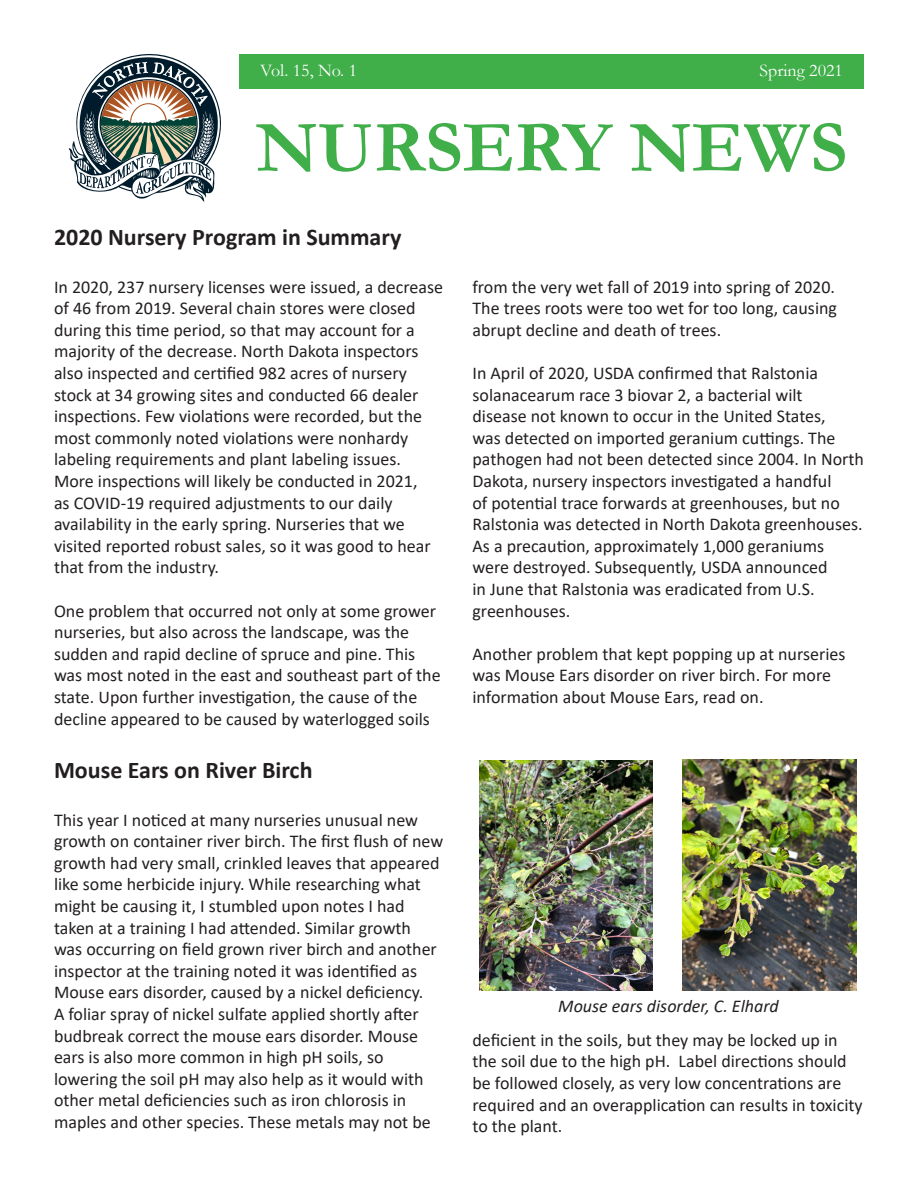
<style>
.page{position:relative;width:918px;height:1188px;background:#fff}
.page>*{position:absolute;margin:0;border:0;box-sizing:border-box;transform-origin:0 0}
.t1{font:700 73.5px "Garamond";color:#40ae49}
.t2{font:700 24px "Calibri";color:#231f20}
.t3{font:18px/21.6px "Calibri";color:#231f20}
.t4{font:italic 18px "Calibri";color:#231f20}
.t5{font:18px "Garamond";color:#fff}
</style>
<div class="page">
<svg style="left:69px;top:54px;width:152px;height:148px"></svg>
<div style="left:239px;top:54px;width:625px;height:34px;background:#40ae49"></div>
<img style="left:683px;top:760px;width:173px;height:230px">
<img style="left:480px;top:760px;width:172px;height:230px">
<p class="t5" style="left:260px;top:58px;width:99px">Vol. 15, No. 1</p>
<p class="t5" style="left:760px;top:58px;width:85px">Spring 2021</p>
<p class="t1" style="left:256px;top:98px;width:593px">NURSERY NEWS</p>
<p class="t2" style="left:54px;top:220px;width:349px">2020 Nursery Program in Summary</p>
<p class="t3" style="left:54px;top:275px;width:391px">In 2020, 237 nursery licenses were issued, a decrease of 46 from 2019. Several chain stores were closed during this time period, so that may account for a majority of the decrease. North Dakota inspectors also inspected and certified 982 acres of nursery stock at 34 growing sites and conducted 66 dealer inspections. Few violations were recorded, but the most commonly noted violations were nonhardy labeling requirements and plant labeling issues.<br>More inspections will likely be conducted in 2021,<br>as COVID-19 required adjustments to our daily availability in the early spring. Nurseries that we visited reported robust sales, so it was good to hear that from the industry.</p>
<p class="t3" style="left:54px;top:599px;width:388px">One problem that occurred not only at some grower nurseries, but also across the landscape, was the sudden and rapid decline of spruce and pine. This was most noted in the east and southeast part of the state. Upon further investigation, the cause of the decline appeared to be caused by waterlogged soils</p>
<p class="t2" style="left:54px;top:753px;width:260px">Mouse Ears on River Birch</p>
<p class="t3" style="left:54px;top:808px;width:391px">This year I noticed at many nurseries unusual new growth on container river birch. The first flush of new growth had very small, crinkled leaves that appeared like some herbicide injury. While researching what might be causing it, I stumbled upon notes I had taken at a training I had attended. Similar growth was occurring on field grown river birch and another inspector at the training noted it was identified as Mouse ears disorder, caused by a nickel deficiency.<br>A foliar spray of nickel sulfate applied shortly after budbreak correct the mouse ears disorder. Mouse ears is also more common in high pH soils, so lowering the soil pH may also help as it would with other metal deficiencies such as iron chlorosis in maples and other species. These metals may not be</p>
<p class="t3" style="left:472px;top:275px;width:366px;text-align:justify">from the very wet fall of 2019 into spring of 2020.<br>The trees roots were too wet for too long, causing abrupt decline and death of trees.</p>
<p class="t3" style="left:472px;top:362px;width:393px">In April of 2020, USDA confirmed that Ralstonia solanacearum race 3 biovar 2, a bacterial wilt<br>disease not known to occur in the United States,<br>was detected on imported geranium cuttings. The pathogen had not been detected since 2004. In North Dakota, nursery inspectors investigated a handful<br>of potential trace forwards at greenhouses, but no Ralstonia was detected in North Dakota greenhouses.<br>As a precaution, approximately 1,000 geraniums were destroyed. Subsequently, USDA announced<br>in June that Ralstonia was eradicated from U.S. greenhouses.</p>
<p class="t3" style="left:472px;top:642px;width:374px">Another problem that kept popping up at nurseries was Mouse Ears disorder on river birch. For more information about Mouse Ears, read on.</p>
<p class="t4" style="left:558px;top:993px;width:222px">Mouse ears disorder, C. Elhard</p>
<p class="t3" style="left:472px;top:1029px;width:392px">deficient in the soils, but they may be locked up in the soil due to the high pH. Label directions should be followed closely, as very low concentrations are required and an overapplication can results in toxicity to the plant.</p>
</div>
